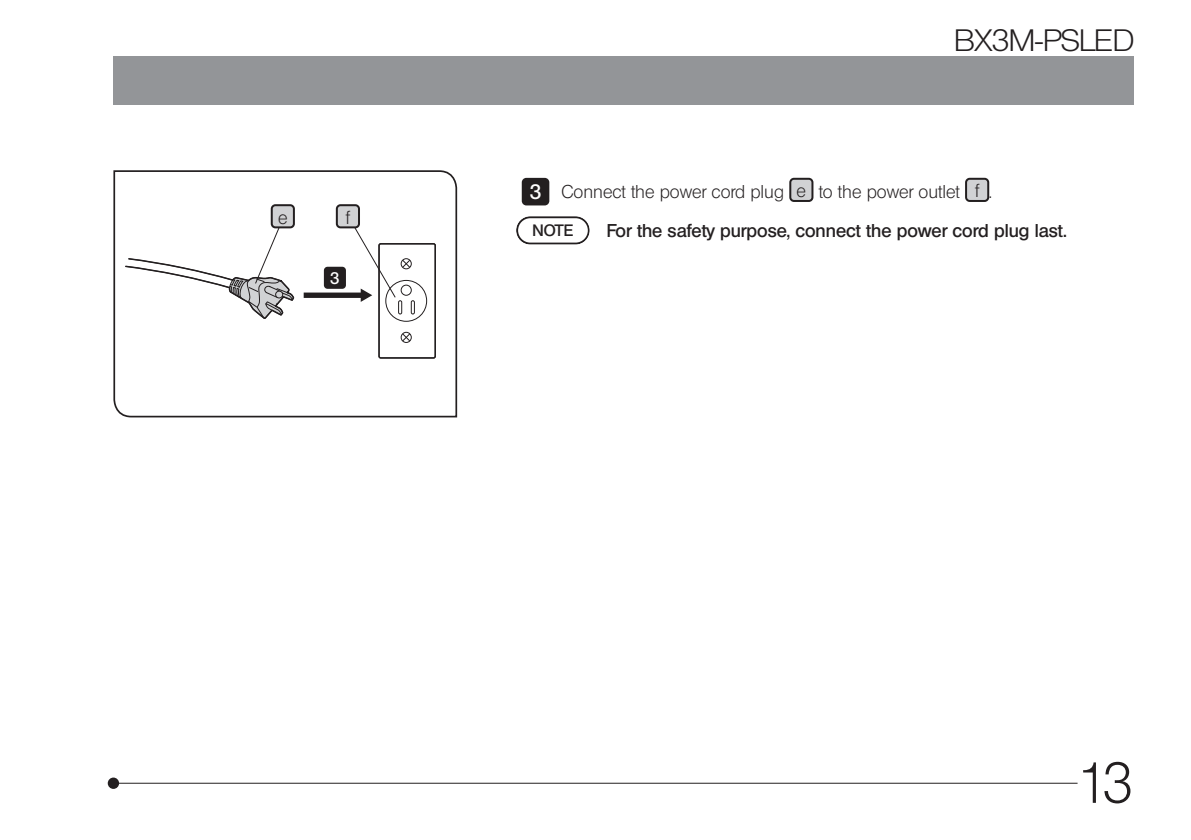
<style>
.page{position:relative;width:1191px;height:840px;background:#fff}
.page>*{position:absolute;margin:0;border:0;box-sizing:border-box;transform-origin:0 0}
.t1{font:56px "Olympus Leicht Normal";color:#231f20}
.t2{font:30px "Olympus Leicht Normal";letter-spacing:-.025em;color:#231f20;scale:1.1 1}
.t3{font:20.2px "Olympus Leicht Halbfett";color:#fff}
.t4{font:18px "Olympus Leicht Halbfett";color:#231f20}
.t5{font:18px "Olympus Leicht Normal";color:#231f20}
.t6{font:16.2px "Olympus Leicht Halbfett";color:#fff}
.t7{font:16px "Olympus Leicht Halbfett";color:#231f20}
</style>
<div class="page">
<svg style="left:113px;top:170px;width:345px;height:248px"></svg>
<div style="left:108px;top:777px;width:11px;height:11px;background:#231f20;border-radius:50%"></div>
<hr style="left:113px;top:782px;width:964px;height:1px;background:#231f20">
<div style="left:113px;top:57px;width:1021px;height:48px;background:#939598"></div>
<svg style="left:124px;top:215px;width:287px;height:104px"></svg>
<div style="left:272px;top:205px;width:22px;height:22px;background:#d1d2d4;border-radius:4px"></div>
<div style="left:271px;top:204px;width:24px;height:24px;border:2px solid #231f20;border-radius:4px"></div>
<div style="left:337px;top:205px;width:22px;height:22px;background:#d1d2d4;border-radius:4px"></div>
<div style="left:336px;top:204px;width:24px;height:24px;border:2px solid #231f20;border-radius:4px"></div>
<div style="left:324px;top:266px;width:22px;height:23px;background:#231f20;border-radius:4px"></div>
<div style="left:790px;top:179px;width:22px;height:22px;background:#d1d2d4;border-radius:4px"></div>
<div style="left:789px;top:178px;width:24px;height:24px;border:2px solid #231f20;border-radius:4px"></div>
<div style="left:966px;top:179px;width:22px;height:22px;background:#d1d2d4;border-radius:4px"></div>
<div style="left:965px;top:178px;width:24px;height:24px;border:2px solid #231f20;border-radius:4px"></div>
<div style="left:522px;top:178px;width:27px;height:27px;background:#231f20;border-radius:5px"></div>
<div style="left:516px;top:216px;width:73px;height:28px;border:2px solid #231f20;border-radius:13px"></div>
<p class="t5" style="left:278px;top:207px;width:11px">e</p>
<p class="t5" style="left:346px;top:207px;width:5px">f</p>
<p class="t6" style="left:330px;top:268px;width:11px">3</p>
<h2 class="t2" style="left:954px;top:22px;width:165px">BX3M-PSLED</h2>
<p class="t5" style="left:561px;top:181px;width:432px">Connect the power cord plug e to the power outlet f .</p>
<p class="t4" style="left:607px;top:220px;width:461px">For the safety purpose, connect the power cord plug last.</p>
<p class="t3" style="left:530px;top:180px;width:13px">3</p>
<p class="t7" style="left:532px;top:221px;width:42px">NOTE</p>
<h1 class="t1" style="left:1078px;top:749px;width:55px">13</h1>
</div>
